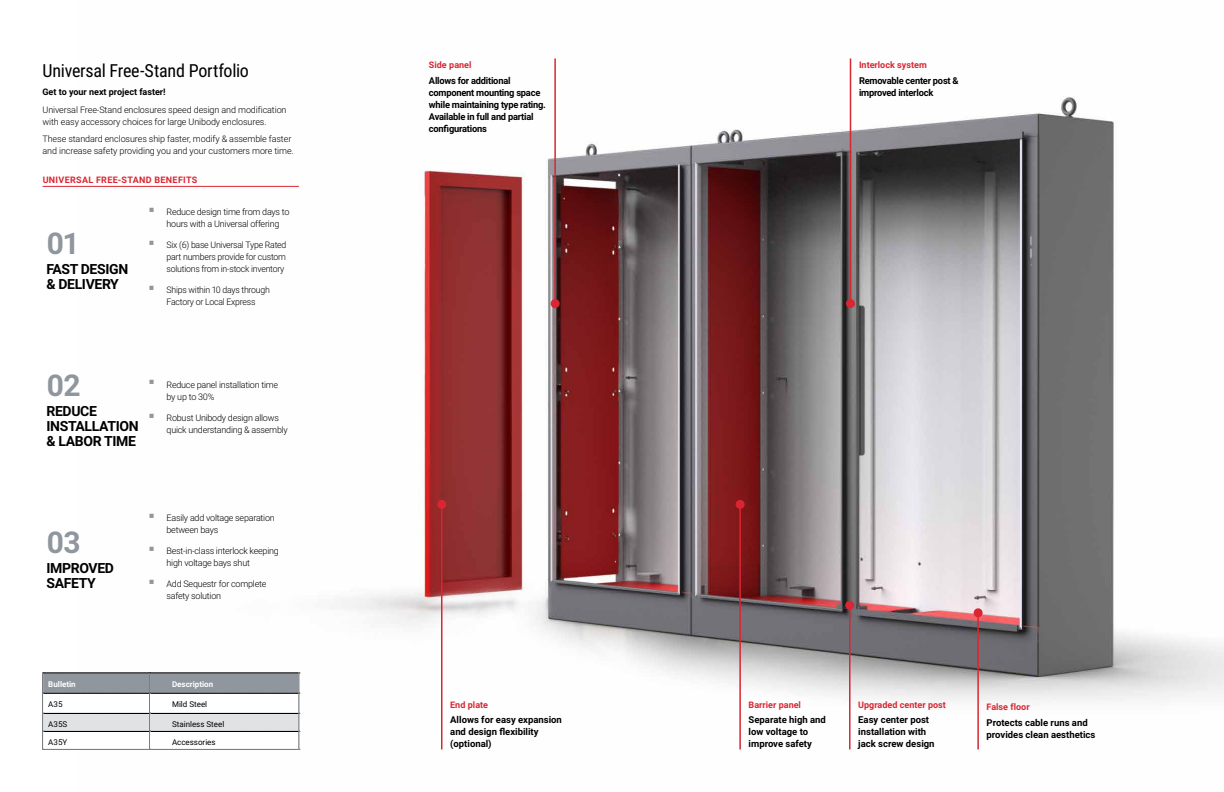
<style>
.page{position:relative;width:1224px;height:792px;background:#fff}
.page>*{position:absolute;margin:0;border:0;box-sizing:border-box;transform-origin:0 0}
.t1{font:700 30px "Roboto";color:#90969e}
.t2{font:18px "Roboto Condensed";letter-spacing:-.015em;color:#000}
.t3{font:700 14px/15px "Roboto";letter-spacing:-.025em;color:#000}
.t4{font:700 9.5px/12px "Roboto";color:#000}
.t5{font:700 9.5px/12px "Roboto";letter-spacing:-.025em;color:#000}
.t6{font:300 9px/12px "Roboto";letter-spacing:-.025em;color:#000}
.t7{font:700 9px "Roboto";color:#d92632}
.t8{font:700 9px "Roboto";color:#000}
.t9{font:700 9px "Roboto";letter-spacing:.035em;color:#d92632}
.t10{font:8px "Roboto";color:#000}
.t11{font:700 8px "Roboto";color:#fff}
</style>
<div class="page">
<img style="left:79px;top:58px;width:1145px;height:692px">
<hr style="left:43px;top:186px;width:256px;height:1px;background:#d92632">
<hr style="left:441px;top:504px;width:1px;height:245px;background:#d92632">
<div style="left:437px;top:500px;width:9px;height:9px;background:#d92632;border-radius:50%"></div>
<hr style="left:739px;top:504px;width:2px;height:245px;background:#d92632">
<div style="left:736px;top:500px;width:9px;height:9px;background:#d92632;border-radius:50%"></div>
<hr style="left:849px;top:605px;width:2px;height:144px;background:#d92632">
<div style="left:845px;top:601px;width:9px;height:9px;background:#d92632;border-radius:50%"></div>
<hr style="left:977px;top:613px;width:2px;height:136px;background:#d92632">
<div style="left:974px;top:608px;width:9px;height:9px;background:#d92632;border-radius:50%"></div>
<hr style="left:554px;top:59px;width:2px;height:245px;background:#d92632">
<div style="left:551px;top:299px;width:9px;height:9px;background:#d92632;border-radius:50%"></div>
<hr style="left:850px;top:59px;width:1px;height:245px;background:#d92632">
<div style="left:846px;top:299px;width:9px;height:9px;background:#d92632;border-radius:50%"></div>
<svg style="left:42px;top:673px;width:258px;height:77px"></svg>
<svg style="left:150px;top:208px;width:4px;height:4px"></svg>
<svg style="left:150px;top:241px;width:4px;height:4px"></svg>
<svg style="left:150px;top:286px;width:4px;height:4px"></svg>
<svg style="left:150px;top:380px;width:4px;height:4px"></svg>
<svg style="left:150px;top:413px;width:4px;height:4px"></svg>
<svg style="left:150px;top:513px;width:4px;height:5px"></svg>
<svg style="left:150px;top:546px;width:4px;height:5px"></svg>
<svg style="left:150px;top:579px;width:4px;height:5px"></svg>
<h2 class="t2" style="left:43px;top:58px;width:208px">Universal Free-Stand Portfolio</h2>
<p class="t8" style="left:43px;top:86px;width:125px">Get to your next project faster!</p>
<p class="t6" style="left:43px;top:103px;width:246px">Universal Free-Stand enclosures speed design and modification with easy accessory choices for large Unibody enclosures.</p>
<p class="t6" style="left:43px;top:133px;width:253px">These standard enclosures ship faster, modify &amp; assemble faster and increase safety providing you and your customers more time.</p>
<p class="t9" style="left:43px;top:174px;width:156px">UNIVERSAL FREE-STAND BENEFITS</p>
<h1 class="t1" style="left:47px;top:222px;width:33px">01</h1>
<h3 class="t3" style="left:47px;top:261px;width:83px">FAST DESIGN &amp; DELIVERY</h3>
<h1 class="t1" style="left:47px;top:364px;width:36px">02</h1>
<h3 class="t3" style="left:47px;top:403px;width:94px">REDUCE<br>INSTALLATION &amp; LABOR TIME</h3>
<h1 class="t1" style="left:47px;top:521px;width:36px">03</h1>
<h3 class="t3" style="left:47px;top:560px;width:69px">IMPROVED<br>SAFETY</h3>
<p class="t6" style="left:167px;top:206px;width:125px">Reduce design time from days to hours with a Universal offering</p>
<p class="t6" style="left:167px;top:239px;width:121px;text-align:justify">Six (6) base Universal Type Rated part numbers provide for custom solutions from in-stock inventory</p>
<p class="t6" style="left:167px;top:284px;width:105px">Ships within 10 days through<br>Factory or Local Express</p>
<p class="t6" style="left:167px;top:378px;width:113px">Reduce panel installation time by up to 30%</p>
<p class="t6" style="left:167px;top:411px;width:123px">Robust Unibody design allows quick understanding &amp; assembly</p>
<p class="t6" style="left:167px;top:511px;width:110px">Easily add voltage separation between bays</p>
<p class="t6" style="left:167px;top:544px;width:114px">Best-in-class interlock keeping high voltage bays shut</p>
<p class="t6" style="left:167px;top:577px;width:101px">Add Sequestr for complete safety solution</p>
<p class="t11" style="left:48px;top:679px;width:29px">Bulletin</p>
<p class="t11" style="left:172px;top:679px;width:43px">Description</p>
<p class="t10" style="left:48px;top:699px;width:16px">A35</p>
<p class="t10" style="left:172px;top:699px;width:37px">Mild Steel</p>
<p class="t10" style="left:48px;top:718px;width:20px">A35S</p>
<p class="t10" style="left:172px;top:718px;width:54px">Stainless Steel</p>
<p class="t10" style="left:48px;top:736px;width:21px">A35Y</p>
<p class="t10" style="left:172px;top:736px;width:45px">Accessories</p>
<p class="t7" style="left:429px;top:58px;width:44px">Side panel</p>
<p class="t5" style="left:429px;top:74px;width:118px">Allows for additional component mounting space while maintaining type rating.<br>Available in full and partial configurations</p>
<p class="t7" style="left:450px;top:698px;width:39px">End plate</p>
<p class="t4" style="left:450px;top:714px;width:113px">Allows for easy expansion and design flexibility (optional)</p>
<p class="t7" style="left:859px;top:58px;width:69px">Interlock system</p>
<p class="t5" style="left:859px;top:74px;width:101px">Removable center post &amp; improved interlock</p>
<p class="t7" style="left:749px;top:698px;width:54px">Barrier panel</p>
<p class="t4" style="left:749px;top:714px;width:79px">Separate high and low voltage to improve safety</p>
<p class="t7" style="left:858px;top:698px;width:89px">Upgraded center post</p>
<p class="t4" style="left:858px;top:714px;width:78px">Easy center post installation with jack screw design</p>
<p class="t7" style="left:987px;top:701px;width:45px">False floor</p>
<p class="t4" style="left:987px;top:716px;width:110px">Protects cable runs and provides clean aesthetics</p>
</div>
